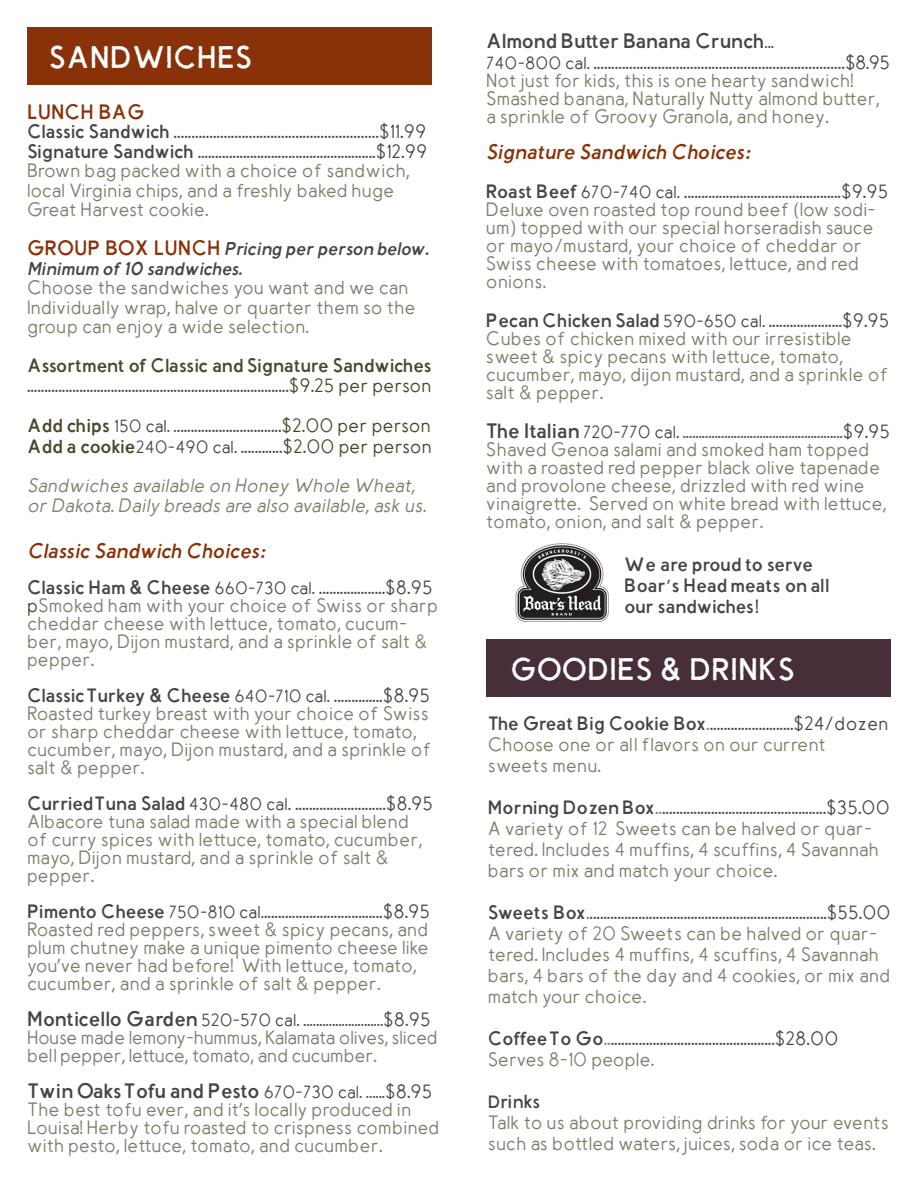
<style>
.page{position:relative;width:918px;height:1188px;background:#fff}
.page>*{position:absolute;margin:0;border:0;box-sizing:border-box;transform-origin:0 0}
.t1{font:31.5px "GH Simple Rustic";color:#fff}
.Copy{font:21px "GH Simple Rustic";color:#893209}
.t2{font:700 19.5px "GH Simple";letter-spacing:-.02em;color:#454545}
.Copy-2{font:italic 700 19.5px "GH Simple";letter-spacing:-.03em;color:#893209}
.Copy-3{font:600 18px/18px "GH Simple";letter-spacing:-.01em;color:#807d6b}
.Copy-4{font:600 18px/19.5px "GH Simple";color:#454545}
.Copy-5{font:700 18px "GH Simple";letter-spacing:-.03em;color:#454545}
.t3{font:italic 600 18px "GH Simple";color:#807d6b}
.t4{font:600 18px "GH Simple";letter-spacing:-.015em;color:#49462b}
.Copy-6{font:700 18px "GH Simple";letter-spacing:-.05em;color:#454545}
.Copy-7{font:600 18px "GH Simple";letter-spacing:-.03em;color:#807d6b}
.t5{font:18px "GH Simple Rustic";color:#454545}
.t6{font:italic 700 17.25px "GH Simple";letter-spacing:-.03em;color:#454545}
.t7{font:italic 700 17.25px "GH Simple";color:#454545}
.t8{font:600 16.5px "GH Simple";color:#454545}
.s1{font-weight:700}
.s2{font-family:"GH Simple Rustic";font-weight:400;font-style:normal;font-size:21px;color:#893209}
.s3{font-weight:700;color:#49462b}
.s4{color:#49462b}
.s5{font-size:16.5px}
.s6{font-size:16.5px;color:#454545}
.s7{color:#454545}
.s8{font-weight:700;color:#454545}
.s9{font-weight:600;font-size:16.5px}
.s10{font-weight:600}
.s11{font-weight:700;font-size:19.5px}
.s12{font-size:18px}
.s13{font-weight:600;font-size:18px}
.s14{color:#807d6b}
</style>
<div class="page">
<img style="left:515px;top:543px;width:94px;height:79px">
<div style="left:27px;top:27px;width:405px;height:57px;background:#893209"></div>
<div style="left:486px;top:639px;width:405px;height:57px;background:#472e38"></div>
<p class="t1" style="left:48px;top:39px;width:206px">SANDWICHES</p>
<p class="Copy" style="left:27px;top:100px;width:120px">LUNCH BAG</p>
<p class="Copy-4" style="left:27px;top:123px;width:401px"><span class="s1">Classic Sandwich</span> .........................................................$11.99</p>
<p class="Copy-4" style="left:27px;top:143px;width:402px"><span class="s1">Signature Sandwich</span> ...................................................$12.99</p>
<p class="Copy-3" style="left:27px;top:162px;width:385px;line-height:19.5px">Brown bag packed with a choice of sandwich, local Virginia chips, and a freshly baked huge<br>Great Harvest cookie.</p>
<p class="t6" style="left:27px;top:240px;width:404px"><span class="s2">GROUP BOX LUNCH</span> Pricing per person below.</p>
<p class="t7" style="left:27px;top:259px;width:217px">Minimum of 10 sandwiches.</p>
<p class="Copy-3" style="left:27px;top:280px;width:383px">Choose the sandwiches you want and we can</p>
<p class="Copy-3" style="left:27px;top:299px;width:391px;line-height:19.5px">Individually wrap, halve or quarter them so the group can enjoy a wide selection.</p>
<p class="Copy-4" style="left:27px;top:357px;width:407px"><span class="s3">Assortment of Classic and Signature Sandwiches </span>...........................................................................<span class="s4">$9.25 per person</span></p>
<p class="Copy-4" style="left:27px;top:417px;width:406px"><span class="s3">Add chips</span> <span class="s5">150 cal. .</span>..............................<span class="s4">$2.00 per person</span></p>
<p class="t4" style="left:27px;top:437px;width:406px"><span class="s1">Add a cookie</span><span class="s6">240-490 cal.</span> <span class="s7">............</span>$2.00 per person</p>
<p class="t3" style="left:27px;top:476px;width:390px">Sandwiches available on Honey Whole Wheat,</p>
<p class="t3" style="left:27px;top:495px;width:401px">or Dakota. Daily breads are also available, ask us.</p>
<p class="Copy-2" style="left:27px;top:541px;width:240px">Classic Sandwich Choices:</p>
<p class="Copy-3" style="left:27px;top:580px;width:413px"><span class="s8">Classic Ham &amp; Cheese</span> <span class="s6">660-730 cal.</span> <span class="s7">...................$8.95 </span><span class="s4">p</span>Smoked ham with your choice of Swiss or sharp cheddar cheese with lettuce, tomato, cucum&shy;ber, mayo, Dijon mustard, and a sprinkle of salt &amp; pepper.</p>
<p class="Copy-5" style="left:27px;top:686px;width:405px">Classic Turkey &amp; Cheese <span class="s9">640-710 cal.</span> <span class="s10">..............$8.95</span></p>
<p class="Copy-3" style="left:27px;top:706px;width:406px">Roasted turkey breast with your choice of Swiss or sharp cheddar cheese with lettuce, tomato, cucumber, mayo, Dijon mustard, and a sprinkle of salt &amp; pepper.</p>
<p class="Copy-4" style="left:27px;top:795px;width:408px"><span class="s1">Curried Tuna Salad</span> <span class="s5">430-480 cal</span>. ..........................$8.95</p>
<p class="Copy-3" style="left:27px;top:814px;width:397px">Albacore tuna salad made with a special blend of curry spices with lettuce, tomato, cucumber, mayo, Dijon mustard, and a sprinkle of salt &amp;</p>
<p class="Copy-3" style="left:27px;top:868px;width:69px">pepper.</p>
<p class="Copy-4" style="left:27px;top:903px;width:405px"><span class="s1">Pimento Cheese</span> <span class="s5">750-810 cal.</span>..................................$8.95</p>
<p class="Copy-3" style="left:27px;top:922px;width:404px">Roasted red peppers, sweet &amp; spicy pecans, and plum chutney make a unique pimento cheese like you’ve never had before! With lettuce, tomato, cucumber, and a sprinkle of salt &amp; pepper.</p>
<p class="t8" style="left:27px;top:1011px;width:405px"><span class="s11">Monticello Garden</span> 520-570 cal. .........................<span class="s12">$8.95</span></p>
<p class="Copy-3" style="left:27px;top:1030px;width:412px">House made lemony-hummus, Kalamata olives, sliced bell pepper, lettuce, tomato, and cucumber.</p>
<p class="t2" style="left:27px;top:1081px;width:407px">Twin Oaks Tofu and Pesto <span class="s9">670-730 cal. ......</span><span class="s13">$8.95</span></p>
<p class="Copy-3" style="left:27px;top:1102px;width:414px">The best tofu ever, and it’s locally produced in<br>Louisa! Herby tofu roasted to crispness combined with pesto, lettuce, tomato, and cucumber.</p>
<p class="t2" style="left:486px;top:30px;width:290px">Almond Butter Banana Crunch<span class="s9">...</span></p>
<p class="Copy-4" style="left:486px;top:54px;width:406px"><span class="s5">740-800 cal.</span> ......................................................................$8.95</p>
<p class="Copy-3" style="left:486px;top:72px;width:395px">Not just for kids, this is one hearty sandwich!<br>Smashed banana, Naturally Nutty almond butter, a sprinkle of Groovy Granola, and honey.</p>
<p class="Copy-2" style="left:486px;top:141px;width:266px">Signature Sandwich Choices:</p>
<p class="Copy-4" style="left:486px;top:183px;width:404px"><span class="s1">Roast Beef</span> <span class="s5">670-740 cal.</span> .............................................$9.95</p>
<p class="Copy-3" style="left:486px;top:201px;width:391px">Deluxe oven roasted top round beef (low sodi&shy;um) topped with our special horseradish sauce or mayo/mustard, your choice of cheddar or Swiss cheese with tomatoes, lettuce, and red onions.</p>
<p class="Copy-4" style="left:486px;top:312px;width:405px"><span class="s1">Pecan Chicken Salad</span> <span class="s5">590-650 cal.</span> .....................$9.95</p>
<p class="Copy-3" style="left:486px;top:330px;width:404px">Cubes of chicken mixed with our irresistible sweet &amp; spicy pecans with lettuce, tomato, cucumber, mayo, dijon mustard, and a sprinkle of salt &amp; pepper.</p>
<p class="t8" style="left:486px;top:422px;width:406px"><span class="s11">The Italian</span> 720-770 cal. ..................................................<span class="s12">$9.95</span></p>
<p class="Copy-3" style="left:486px;top:441px;width:402px">Shaved Genoa salami and smoked ham topped with a roasted red pepper black olive tapenade and provolone cheese, drizzled with red wine vinaigrette. Served on white bread with lettuce, tomato, onion, and salt &amp; pepper.</p>
<p class="Copy-6" style="left:624px;top:555px;width:191px">We are proud to serve</p>
<p class="Copy-5" style="left:624px;top:576px;width:207px">Boar’s Head meats on all</p>
<p class="Copy-5" style="left:624px;top:597px;width:137px">our sandwiches!</p>
<p class="t1" style="left:510px;top:652px;width:287px">GOODIES &amp; DRINKS</p>
<p class="Copy-4" style="left:488px;top:715px;width:402px"><span class="s1">The Great Big Cookie Box</span><span class="s14">.</span>........................$24/dozen</p>
<p class="Copy-3" style="left:488px;top:737px;width:340px">Choose one or all flavors on our current</p>
<p class="Copy-3" style="left:488px;top:758px;width:115px">sweets menu.</p>
<p class="Copy-4" style="left:488px;top:799px;width:404px"><span class="s1">Morning Dozen Box</span><span class="s14">..</span>...............................................$35.00</p>
<p class="Copy-3" style="left:488px;top:819px;width:393px;line-height:21px">A variety of 12 Sweets can be halved or quar&shy;tered. Includes 4 muffins, 4 scuffins, 4 Savannah bars or mix and match your choice.</p>
<p class="Copy-4" style="left:488px;top:904px;width:405px"><span class="s1">Sweets Box</span><span class="s14">.</span>....................................................................$55.00</p>
<p class="Copy-3" style="left:488px;top:924px;width:404px;line-height:21px">A variety of 20 Sweets can be halved or quar&shy;tered. Includes 4 muffins, 4 scuffins, 4 Savannah bars, 4 bars of the day and 4 cookies, or mix and match your choice.</p>
<p class="Copy-4" style="left:488px;top:1030px;width:352px"><span class="s1">Coffee To Go</span><span class="s14">..</span>...............................................$28.00</p>
<p class="Copy-7" style="left:488px;top:1049px;width:168px">Serves 8-10 people.</p>
<p class="t5" style="left:488px;top:1092px;width:54px">Drinks</p>
<p class="Copy-3" style="left:488px;top:1113px;width:403px;line-height:21px">Talk to us about providing drinks for your events such as bottled waters, juices, soda or ice teas.</p>
</div>
